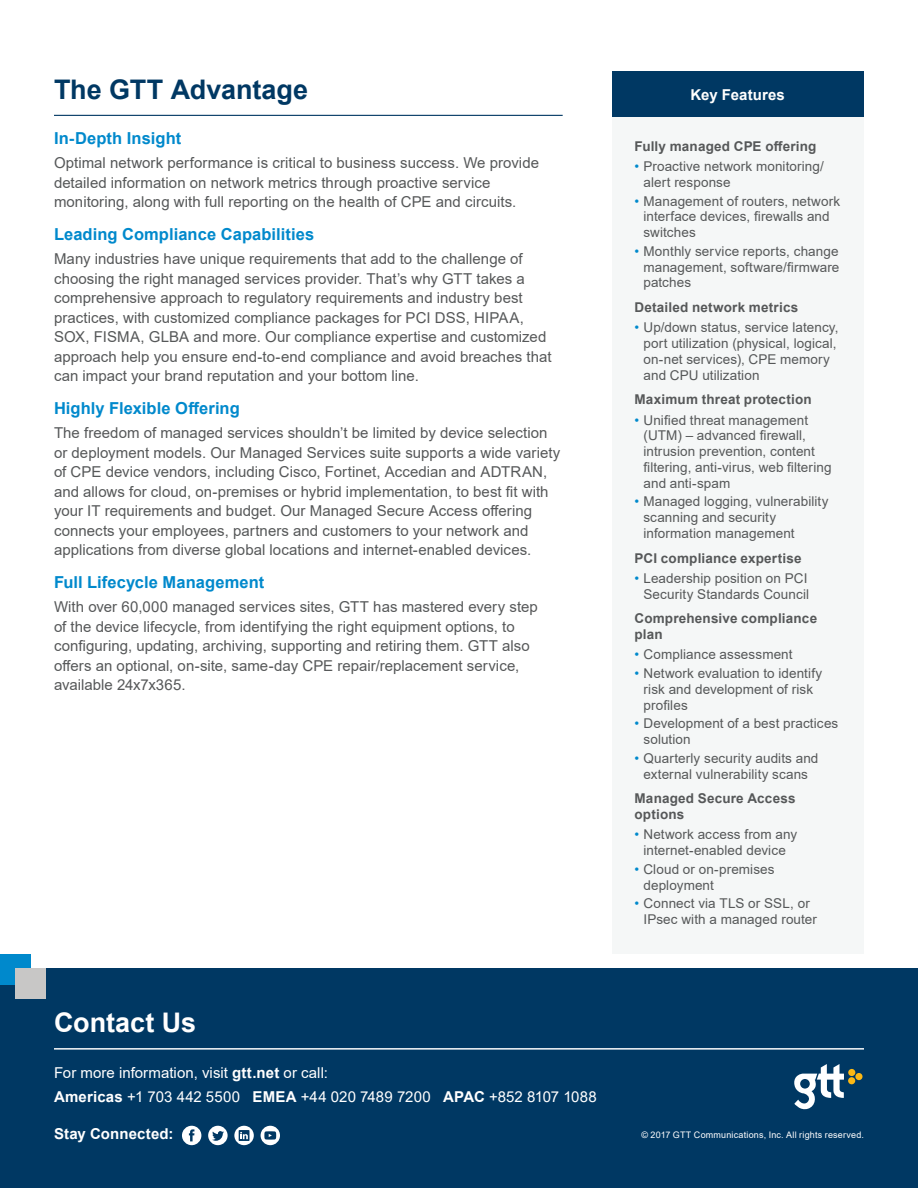
<style>
.page{position:relative;width:918px;height:1188px;background:#fff}
.page>*{position:absolute;margin:0;border:0;box-sizing:border-box;transform-origin:0 0}
.Section_Header{font:700 27px "Arial";color:#003863}
.Footer_Title{font:700 27px "Arial";letter-spacing:-.005em;color:#fff}
.Sub_Headline{font:700 16.5px "Arial";letter-spacing:.005em;color:#0089cc}
.Body_Copy{font:15px/19.5px "Arial";letter-spacing:.005em;color:#565859}
.Footer_Copy{font:15px "Arial";letter-spacing:.005em;color:#fff}
.Footer_Copy-2{font:700 15px "Arial";letter-spacing:.01em;color:#fff}
.Callout_Box_title{font:700 15px "Arial";letter-spacing:.005em;color:#fff}
.t1{font:13.5px/15.8px "Arial";letter-spacing:.005em;color:#565859}
.Sidebar_Bold_Text{font:700 13.5px/15.8px "Arial";letter-spacing:.015em;color:#565859}
.t2{font:9px "Arial";letter-spacing:.02em;color:#fff}
.s1{color:#0089cc}
.s2{font-weight:700}
</style>
<div class="page">
<div style="left:0;top:969px;width:918px;height:219px;background:#003863"></div>
<hr style="left:54px;top:1048px;width:810px;height:2px;background:#fff">
<svg style="left:182px;top:1126px;width:19px;height:19px"></svg>
<svg style="left:208px;top:1126px;width:20px;height:19px"></svg>
<svg style="left:234px;top:1126px;width:20px;height:19px"></svg>
<svg style="left:261px;top:1126px;width:19px;height:19px"></svg>
<div style="left:848px;top:1069px;width:7px;height:7px;background:#fcb814;border-radius:50%"></div>
<div style="left:855px;top:1073px;width:8px;height:7px;background:#fcb814;border-radius:50%"></div>
<div style="left:848px;top:1077px;width:7px;height:7px;background:#fcb814;border-radius:50%"></div>
<svg style="left:794px;top:1064px;width:50px;height:45px"></svg>
<hr style="left:54px;top:115px;width:509px;height:1px;background:#003863">
<div style="left:612px;top:115px;width:252px;height:839px;background:#f5f7f7"></div>
<div style="left:0;top:955px;width:30px;height:30px;background:#0089cc"></div>
<div style="left:15px;top:969px;width:30px;height:30px;background:#c8c7c6"></div>
<div style="left:612px;top:71px;width:251px;height:46px;background:#003863"></div>
<p class="Section_Header" style="left:54px;top:70px;width:256px">The GTT Advantage</p>
<p class="Sub_Headline" style="left:54px;top:127px;width:129px">In-Depth Insight</p>
<p class="Body_Copy" style="left:54px;top:153px;width:487px">Optimal network performance is critical to business success. We provide detailed information on network metrics through proactive service monitoring, along with full reporting on the health of CPE and circuits.</p>
<p class="Sub_Headline" style="left:54px;top:223px;width:262px">Leading Compliance Capabilities</p>
<p class="Body_Copy" style="left:54px;top:249px;width:499px">Many industries have unique requirements that add to the challenge of choosing the right managed services provider. That’s why GTT takes a comprehensive approach to regulatory requirements and industry best practices, with customized compliance packages for PCI DSS, HIPAA, SOX, FISMA, GLBA and more. Our compliance expertise and customized approach help you ensure end-to-end compliance and avoid breaches that can impact your brand reputation and your bottom line.</p>
<p class="Sub_Headline" style="left:54px;top:397px;width:187px">Highly Flexible Offering</p>
<p class="Body_Copy" style="left:54px;top:423px;width:508px">The freedom of managed services shouldn’t be limited by device selection or deployment models. Our Managed Services suite supports a wide variety of CPE device vendors, including Cisco, Fortinet, Accedian and ADTRAN, and allows for cloud, on-premises or hybrid implementation, to best fit with your IT requirements and budget. Our Managed Secure Access offering connects your employees, partners and customers to your network and applications from diverse global locations and internet-enabled devices.</p>
<p class="Sub_Headline" style="left:54px;top:571px;width:212px">Full Lifecycle Management</p>
<p class="Body_Copy" style="left:54px;top:597px;width:485px">With over 60,000 managed services sites, GTT has mastered every step of the device lifecycle, from identifying the right equipment options, to configuring, updating, archiving, supporting and retiring them. GTT also offers an optional, on-site, same-day CPE repair/replacement service, available 24x7x365.</p>
<p class="Callout_Box_title" style="left:690px;top:84px;width:96px">Key Features</p>
<p class="Sidebar_Bold_Text" style="left:634px;top:139px;width:184px">Fully managed CPE offering</p>
<p class="t1" style="left:644px;top:159px;width:182px;text-indent:-9px"><span class="s1">•</span> Proactive network monitoring/ alert response</p>
<p class="t1" style="left:644px;top:193px;width:198px;text-indent:-9px"><span class="s1">•</span> Management of routers, network interface devices, firewalls and switches</p>
<p class="t1" style="left:644px;top:243px;width:197px;text-align:justify;text-indent:-9px"><span class="s1">•</span> Monthly service reports, change management, software/firmware patches</p>
<p class="Sidebar_Bold_Text" style="left:634px;top:300px;width:165px">Detailed network metrics</p>
<p class="t1" style="left:644px;top:320px;width:197px;text-indent:-9px"><span class="s1">•</span> Up/down status, service latency, port utilization (physical, logical, on-net services), CPE memory and CPU utilization</p>
<p class="Sidebar_Bold_Text" style="left:634px;top:392px;width:179px">Maximum threat protection</p>
<p class="t1" style="left:644px;top:412px;width:190px;text-indent:-9px"><span class="s1">•</span> Unified threat management (UTM) – advanced firewall, intrusion prevention, content filtering, anti-virus, web filtering and anti-spam</p>
<p class="t1" style="left:644px;top:494px;width:186px;text-indent:-9px"><span class="s1">•</span> Managed logging, vulnerability scanning and security information management</p>
<p class="Sidebar_Bold_Text" style="left:634px;top:550px;width:169px">PCI compliance expertise</p>
<p class="t1" style="left:634px;top:570px;width:176px;text-align:right"><span class="s1">•</span> Leadership position on PCI<br>Security Standards Council</p>
<p class="Sidebar_Bold_Text" style="left:634px;top:611px;width:184px">Comprehensive compliance plan</p>
<p class="t1" style="left:634px;top:647px;width:160px"><span class="s1">•</span> Compliance assessment</p>
<p class="t1" style="left:644px;top:666px;width:180px;text-indent:-9px"><span class="s1">•</span> Network evaluation to identify risk and development of risk profiles</p>
<p class="t1" style="left:644px;top:716px;width:196px;text-indent:-9px"><span class="s1">•</span> Development of a best practices solution</p>
<p class="t1" style="left:634px;top:750px;width:185px;text-align:center"><span class="s1">•</span> Quarterly security audits and external vulnerability scans</p>
<p class="Sidebar_Bold_Text" style="left:634px;top:791px;width:163px">Managed Secure Access options</p>
<p class="t1" style="left:634px;top:827px;width:164px;text-align:center"><span class="s1">•</span> Network access from any internet-enabled device</p>
<p class="t1" style="left:644px;top:861px;width:133px;text-indent:-9px"><span class="s1">•</span> Cloud or on-premises deployment</p>
<p class="t1" style="left:644px;top:896px;width:175px;text-indent:-9px"><span class="s1">•</span> Connect via TLS or SSL, or<br>IPsec with a managed router</p>
<p class="Footer_Title" style="left:54px;top:1003px;width:144px">Contact Us</p>
<p class="Footer_Copy" style="left:54px;top:1062px;width:275px">For more information, visit <span class="s2">gtt.net</span> or call:</p>
<p class="Footer_Copy" style="left:54px;top:1086px;width:544px"><span class="s2">Americas</span> +1 703 442 5500 <span class="s2">EMEA</span> +44 020 7489 7200 <span class="s2">APAC</span> +852 8107 1088</p>
<p class="Footer_Copy-2" style="left:54px;top:1123px;width:121px">Stay Connected:</p>
<p class="t2" style="left:641px;top:1128px;width:224px">© 2017 GTT Communications, Inc. All rights reserved.</p>
</div>
